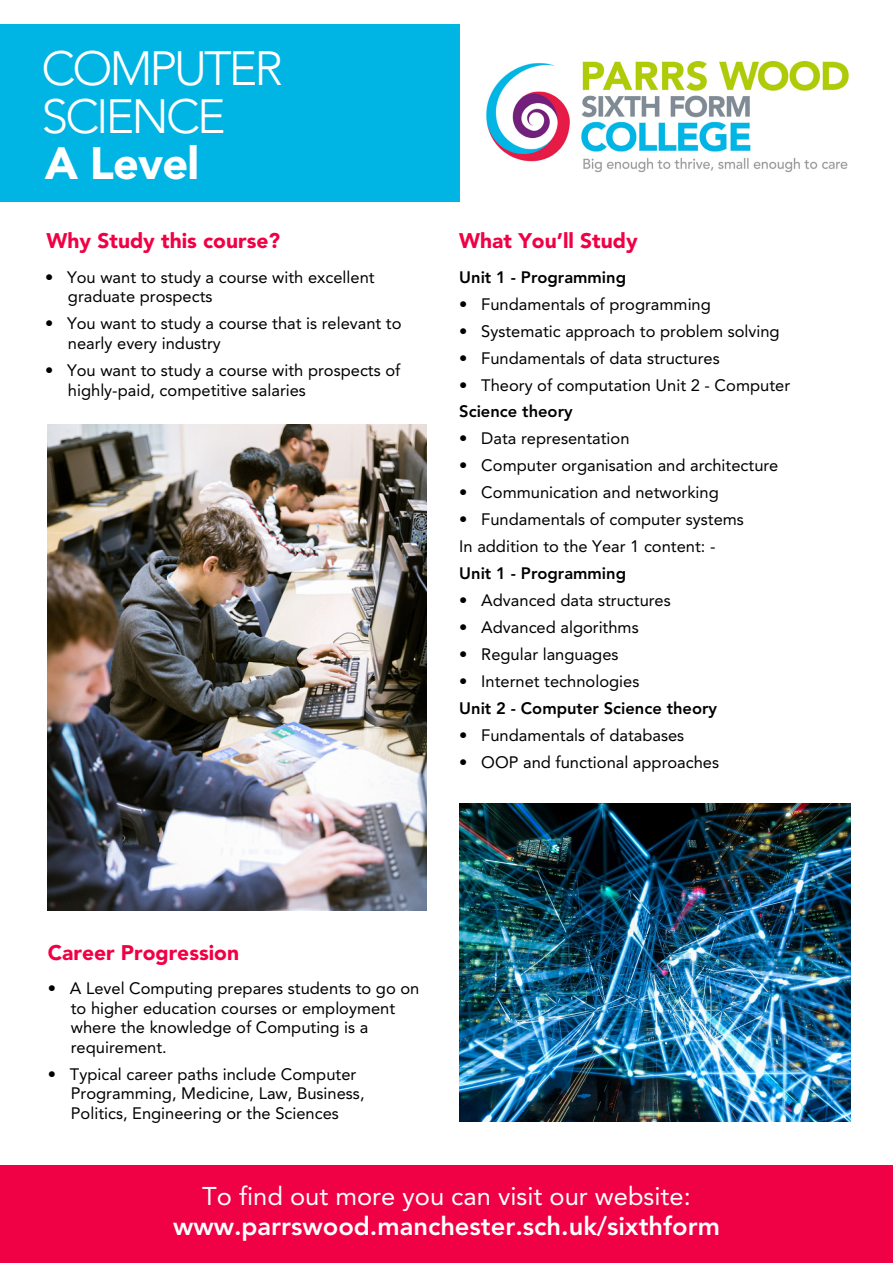
<style>
.page{position:relative;width:893px;height:1263px;background:#fff}
.page>*{position:absolute;margin:0;border:0;box-sizing:border-box;transform-origin:0 0}
.t1{font:300 48px/48px "Avenir";letter-spacing:-.06em;color:#fff}
.t2{font:900 45px "Avenir";letter-spacing:-.02em;color:#fff}
.t3{font:800 25.5px "Avenir";color:#fff}
.t4{font:25.5px "Avenir";color:#fff}
.t5{font:900 21px "Avenir";color:#f00044}
.t6{font:16.5px/19.5px "Avenir";color:#000}
.t7{font:800 16.5px "Avenir";color:#000}
</style>
<div class="page">
<div style="left:0;top:1165px;width:893px;height:98px;background:#f00044"></div>
<div style="left:0;top:25px;width:459px;height:177px;background:#00b4e3"></div>
<img style="left:486px;top:61px;width:363px;height:112px">
<img style="left:47px;top:425px;width:380px;height:486px">
<img style="left:459px;top:803px;width:391px;height:319px">
<h1 class="t1" style="left:42px;top:45px;width:243px">COMPUTER<br>SCIENCE</h1>
<h2 class="t2" style="left:45px;top:136px;width:156px">A Level</h2>
<p class="t5" style="left:46px;top:228px;width:235px">Why Study this course?</p>
<p class="t6" style="left:68px;top:267px;width:308px;text-indent:-23px">• You want to study a course with excellent graduate prospects</p>
<p class="t6" style="left:68px;top:314px;width:335px;text-indent:-23px">• You want to study a course that is relevant to nearly every industry</p>
<p class="t6" style="left:68px;top:360px;width:334px;text-indent:-23px">• You want to study a course with prospects of highly-paid, competitive salaries</p>
<p class="t5" style="left:459px;top:228px;width:180px">What You’ll Study</p>
<p class="t7" style="left:459px;top:267px;width:168px">Unit 1 - Programming</p>
<p class="t6" style="left:459px;top:294px;width:253px">• Fundamentals of programming</p>
<p class="t6" style="left:459px;top:321px;width:322px">• Systematic approach to problem solving</p>
<p class="t6" style="left:459px;top:348px;width:262px">• Fundamentals of data structures</p>
<p class="t6" style="left:459px;top:375px;width:332px">• Theory of computation Unit 2 - Computer</p>
<p class="t7" style="left:459px;top:402px;width:115px">Science theory</p>
<p class="t6" style="left:459px;top:429px;width:172px">• Data representation</p>
<p class="t6" style="left:459px;top:456px;width:321px">• Computer organisation and architecture</p>
<p class="t6" style="left:459px;top:483px;width:261px">• Communication and networking</p>
<p class="t6" style="left:459px;top:506px;width:286px;line-height:27px">• Fundamentals of computer systems<br>In addition to the Year 1 content: -</p>
<p class="t7" style="left:459px;top:564px;width:168px">Unit 1 - Programming</p>
<p class="t6" style="left:459px;top:591px;width:213px">• Advanced data structures</p>
<p class="t6" style="left:459px;top:618px;width:181px">• Advanced algorithms</p>
<p class="t6" style="left:459px;top:645px;width:161px">• Regular languages</p>
<p class="t6" style="left:459px;top:672px;width:182px">• Internet technologies</p>
<p class="t7" style="left:459px;top:699px;width:259px">Unit 2 - Computer Science theory</p>
<p class="t6" style="left:459px;top:726px;width:227px">• Fundamentals of databases</p>
<p class="t6" style="left:459px;top:753px;width:261px">• OOP and functional approaches</p>
<p class="t5" style="left:48px;top:940px;width:193px">Career Progression</p>
<p class="t6" style="left:71px;top:979px;width:350px;text-indent:-23px">• A Level Computing prepares students to go on to higher education courses or employment where the knowledge of Computing is a requirement.</p>
<p class="t6" style="left:71px;top:1064px;width:295px;text-indent:-23px">• Typical career paths include Computer<br>Programming, Medicine, Law, Business,<br>Politics, Engineering or the Sciences</p>
<h3 class="t4" style="left:202px;top:1181px;width:490px">To find out more you can visit our website:</h3>
<h3 class="t3" style="left:173px;top:1211px;width:548px">www.parrswood.manchester.sch.uk/sixthform</h3>
</div>
